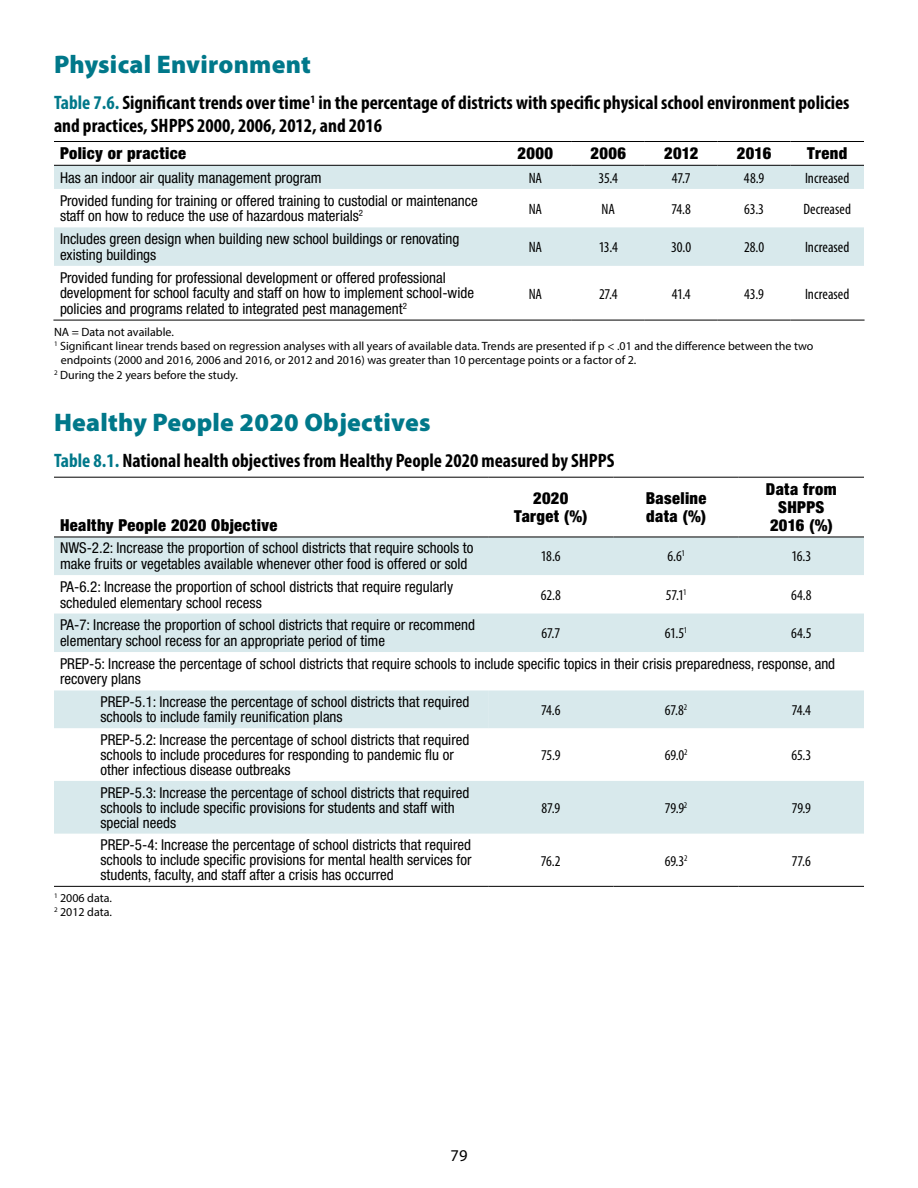
<style>
.page{position:relative;width:918px;height:1188px;background:#fff}
.page>*{position:absolute;margin:0;border:0;box-sizing:border-box;transform-origin:0 0}
.t1{font:900 25.5px "Myriad Pro";letter-spacing:.01em;color:#00788a}
.H3_Table_Title{font:700 condensed 19.5px/22.5px "Myriad Pro";color:#000}
.TH_Column{font:900 condensed 16.5px/18px "Helvetica Neue LT Std";letter-spacing:.02em;color:#000;text-align:center}
.t2{font:16.5px "Myriad Pro";color:#000}
.TH_Row{font:condensed 15px/15.8px "Helvetica Neue LT Std";color:#000}
.TH_Row_INDENTED{font:condensed 15px/15px "Helvetica Neue LT Std";color:#000}
.TD_Data{font:condensed 15px "Myriad Pro";color:#000}
.Footnote{font:12px/14.4px "Myriad Pro";color:#000}
.s1{color:#00788a}
</style>
<div class="page">
<svg style="left:54px;top:166px;width:810px;height:100px;fill:#d8e9ec"></svg>
<div style="left:499px;top:227px;width:365px;height:39px;background:#d8e9ec"></div>
<hr style="left:54px;top:141px;width:445px;height:1px;background:#000">
<hr style="left:499px;top:141px;width:73px;height:1px;background:#000">
<hr style="left:572px;top:141px;width:73px;height:1px;background:#000">
<hr style="left:645px;top:141px;width:73px;height:1px;background:#000">
<hr style="left:718px;top:141px;width:73px;height:1px;background:#000">
<hr style="left:791px;top:141px;width:73px;height:1px;background:#000">
<hr style="left:53px;top:320px;width:446px;height:1px;background:#000">
<hr style="left:499px;top:320px;width:73px;height:1px;background:#000">
<hr style="left:572px;top:320px;width:73px;height:1px;background:#000">
<hr style="left:645px;top:320px;width:73px;height:1px;background:#000">
<hr style="left:718px;top:320px;width:73px;height:1px;background:#000">
<hr style="left:791px;top:320px;width:74px;height:1px;background:#000">
<hr style="left:54px;top:165px;width:445px;height:1px;background:#000">
<hr style="left:499px;top:165px;width:73px;height:1px;background:#000">
<hr style="left:572px;top:165px;width:73px;height:1px;background:#000">
<hr style="left:645px;top:165px;width:73px;height:1px;background:#000">
<hr style="left:718px;top:165px;width:73px;height:1px;background:#000">
<hr style="left:791px;top:165px;width:73px;height:1px;background:#000">
<svg style="left:54px;top:538px;width:810px;height:296px"></svg>
<svg style="left:54px;top:614px;width:810px;height:114px;fill:#d8e9ec"></svg>
<div style="left:488px;top:690px;width:376px;height:38px;background:#d8e9ec"></div>
<hr style="left:54px;top:477px;width:434px;height:1px;background:#000">
<hr style="left:54px;top:537px;width:434px;height:1px;background:#000">
<hr style="left:488px;top:537px;width:125px;height:1px;background:#000">
<hr style="left:613px;top:537px;width:126px;height:1px;background:#000">
<hr style="left:739px;top:537px;width:125px;height:1px;background:#000">
<hr style="left:488px;top:477px;width:125px;height:1px;background:#000">
<hr style="left:613px;top:477px;width:126px;height:1px;background:#000">
<hr style="left:739px;top:477px;width:125px;height:1px;background:#000">
<hr style="left:54px;top:886px;width:434px;height:1px;background:#000">
<hr style="left:488px;top:886px;width:125px;height:1px;background:#000">
<hr style="left:613px;top:886px;width:126px;height:1px;background:#000">
<hr style="left:739px;top:886px;width:125px;height:1px;background:#000">
<h3 class="t1" style="left:54px;top:50px;width:258px">Physical Environment</h3>
<h3 class="H3_Table_Title" style="left:54px;top:91px;width:797px"><span class="s1">Table 7.6.</span> Significant trends over time<sup>1</sup> in the percentage of districts with specific physical school environment policies and practices, SHPPS 2000, 2006, 2012, and 2016</h3>
<p class="TH_Column" style="left:60px;top:144px;width:128px">Policy or practice</p>
<p class="TH_Column" style="left:518px;top:144px;width:37px">2000</p>
<p class="TH_Column" style="left:591px;top:144px;width:37px">2006</p>
<p class="TH_Column" style="left:664px;top:144px;width:36px">2012</p>
<p class="TH_Column" style="left:737px;top:144px;width:36px">2016</p>
<p class="TH_Column" style="left:807px;top:144px;width:42px">Trend</p>
<p class="TH_Row" style="left:60px;top:169px;width:263px">Has an indoor air quality management program</p>
<p class="TD_Data" style="left:529px;top:169px;width:15px">NA</p>
<p class="TD_Data" style="left:599px;top:169px;width:21px">35.4</p>
<p class="TD_Data" style="left:672px;top:169px;width:20px">47.7</p>
<p class="TD_Data" style="left:744px;top:169px;width:22px">48.9</p>
<p class="TD_Data" style="left:805px;top:169px;width:46px">Increased</p>
<p class="TH_Row" style="left:60px;top:192px;width:419px">Provided funding for training or offered training to custodial or maintenance staff on how to reduce the use of hazardous materials<sup>2</sup></p>
<p class="TD_Data" style="left:529px;top:200px;width:15px">NA</p>
<p class="TD_Data" style="left:602px;top:200px;width:15px">NA</p>
<p class="TD_Data" style="left:671px;top:200px;width:21px">74.8</p>
<p class="TD_Data" style="left:744px;top:200px;width:21px">63.3</p>
<p class="TD_Data" style="left:803px;top:200px;width:49px">Decreased</p>
<p class="TH_Row" style="left:60px;top:231px;width:401px">Includes green design when building new school buildings or renovating existing buildings</p>
<p class="TD_Data" style="left:529px;top:238px;width:15px">NA</p>
<p class="TD_Data" style="left:599px;top:238px;width:21px">13.4</p>
<p class="TD_Data" style="left:671px;top:238px;width:21px">30.0</p>
<p class="TD_Data" style="left:744px;top:238px;width:22px">28.0</p>
<p class="TD_Data" style="left:805px;top:238px;width:46px">Increased</p>
<p class="TH_Row" style="left:60px;top:269px;width:416px">Provided funding for professional development or offered professional development for school faculty and staff on how to implement school-wide policies and programs related to integrated pest management<sup>2</sup></p>
<p class="TD_Data" style="left:529px;top:285px;width:15px">NA</p>
<p class="TD_Data" style="left:599px;top:285px;width:20px">27.4</p>
<p class="TD_Data" style="left:672px;top:285px;width:21px">41.4</p>
<p class="TD_Data" style="left:744px;top:285px;width:21px">43.9</p>
<p class="TD_Data" style="left:805px;top:285px;width:46px">Increased</p>
<p class="Footnote" style="left:54px;top:324px;width:121px">NA = Data not available.</p>
<p class="Footnote" style="left:61px;top:339px;width:754px;text-indent:-7px"><sup>1</sup> Significant linear trends based on regression analyses with all years of available data. Trends are presented if p &lt; .01 and the difference between the two endpoints (2000 and 2016, 2006 and 2016, or 2012 and 2016) was greater than 10 percentage points or a factor of 2.</p>
<p class="Footnote" style="left:54px;top:367px;width:185px"><sup>2</sup> During the 2 years before the study.</p>
<h3 class="t1" style="left:54px;top:408px;width:378px">Healthy People 2020 Objectives</h3>
<h3 class="H3_Table_Title" style="left:54px;top:449px;width:562px"><span class="s1">Table 8.1.</span> National health objectives from Healthy People 2020 measured by SHPPS</h3>
<p class="TH_Column" style="left:60px;top:516px;width:219px">Healthy People 2020 Objective</p>
<p class="TH_Column" style="left:514px;top:489px;width:75px">2020<br>Target (%)</p>
<p class="TH_Column" style="left:646px;top:489px;width:62px;text-align:left">Baseline data (%)</p>
<p class="TH_Column" style="left:766px;top:480px;width:72px">Data from<br>SHPPS<br>2016 (%)</p>
<p class="TH_Row" style="left:60px;top:540px;width:415px">NWS-2.2: Increase the proportion of school districts that require schools to make fruits or vegetables available whenever other food is offered or sold</p>
<p class="TD_Data" style="left:541px;top:547px;width:21px">18.6</p>
<p class="TD_Data" style="left:667px;top:547px;width:19px">6.6<sup>1</sup></p>
<p class="TD_Data" style="left:791px;top:547px;width:21px">16.3</p>
<p class="TH_Row" style="left:60px;top:579px;width:395px">PA-6.2: Increase the proportion of school districts that require regularly scheduled elementary school recess</p>
<p class="TD_Data" style="left:541px;top:586px;width:22px">62.8</p>
<p class="TD_Data" style="left:666px;top:586px;width:22px">57.1<sup>1</sup></p>
<p class="TD_Data" style="left:791px;top:586px;width:22px">64.8</p>
<p class="TH_Row" style="left:60px;top:617px;width:417px">PA-7: Increase the proportion of school districts that require or recommend elementary school recess for an appropriate period of time</p>
<p class="TD_Data" style="left:541px;top:624px;width:20px">67.7</p>
<p class="TD_Data" style="left:665px;top:624px;width:24px">61.5<sup>1</sup></p>
<p class="TD_Data" style="left:791px;top:624px;width:22px">64.5</p>
<p class="TH_Row" style="left:60px;top:655px;width:777px">PREP-5: Increase the percentage of school districts that require schools to include specific topics in their crisis preparedness, response, and recovery plans</p>
<p class="TH_Row_INDENTED" style="left:101px;top:694px;width:370px">PREP-5.1: Increase the percentage of school districts that required schools to include family reunification plans</p>
<p class="TD_Data" style="left:541px;top:701px;width:21px">74.6</p>
<p class="TD_Data" style="left:665px;top:701px;width:24px">67.8<sup>2</sup></p>
<p class="TD_Data" style="left:792px;top:701px;width:21px">74.4</p>
<p class="TH_Row_INDENTED" style="left:101px;top:732px;width:370px">PREP-5.2: Increase the percentage of school districts that required schools to include procedures for responding to pandemic flu or other infectious disease outbreaks</p>
<p class="TD_Data" style="left:541px;top:746px;width:21px">75.9</p>
<p class="TD_Data" style="left:665px;top:746px;width:24px">69.0<sup>2</sup></p>
<p class="TD_Data" style="left:791px;top:746px;width:21px">65.3</p>
<p class="TH_Row_INDENTED" style="left:101px;top:785px;width:370px">PREP-5.3: Increase the percentage of school districts that required schools to include specific provisions for students and staff with special needs</p>
<p class="TH_Row_INDENTED" style="left:101px;top:837px;width:373px;text-align:justify">PREP-5-4: Increase the percentage of school districts that required schools to include specific provisions for mental health services for students, faculty, and staff after a crisis has occurred</p>
<p class="Footnote" style="left:54px;top:890px;width:60px"><sup>1</sup> 2006 data.</p>
<p class="Footnote" style="left:54px;top:905px;width:60px"><sup>2</sup> 2012 data.</p>
<p class="TD_Data" style="left:541px;top:799px;width:20px">87.9</p>
<p class="TD_Data" style="left:665px;top:799px;width:24px">79.9<sup>2</sup></p>
<p class="TD_Data" style="left:792px;top:799px;width:21px">79.9</p>
<p class="TD_Data" style="left:541px;top:852px;width:21px">76.2</p>
<p class="TD_Data" style="left:665px;top:852px;width:24px">69.3<sup>2</sup></p>
<p class="TD_Data" style="left:792px;top:852px;width:21px">77.6</p>
<p class="t2" style="left:451px;top:1146px;width:18px">79</p>
</div>
